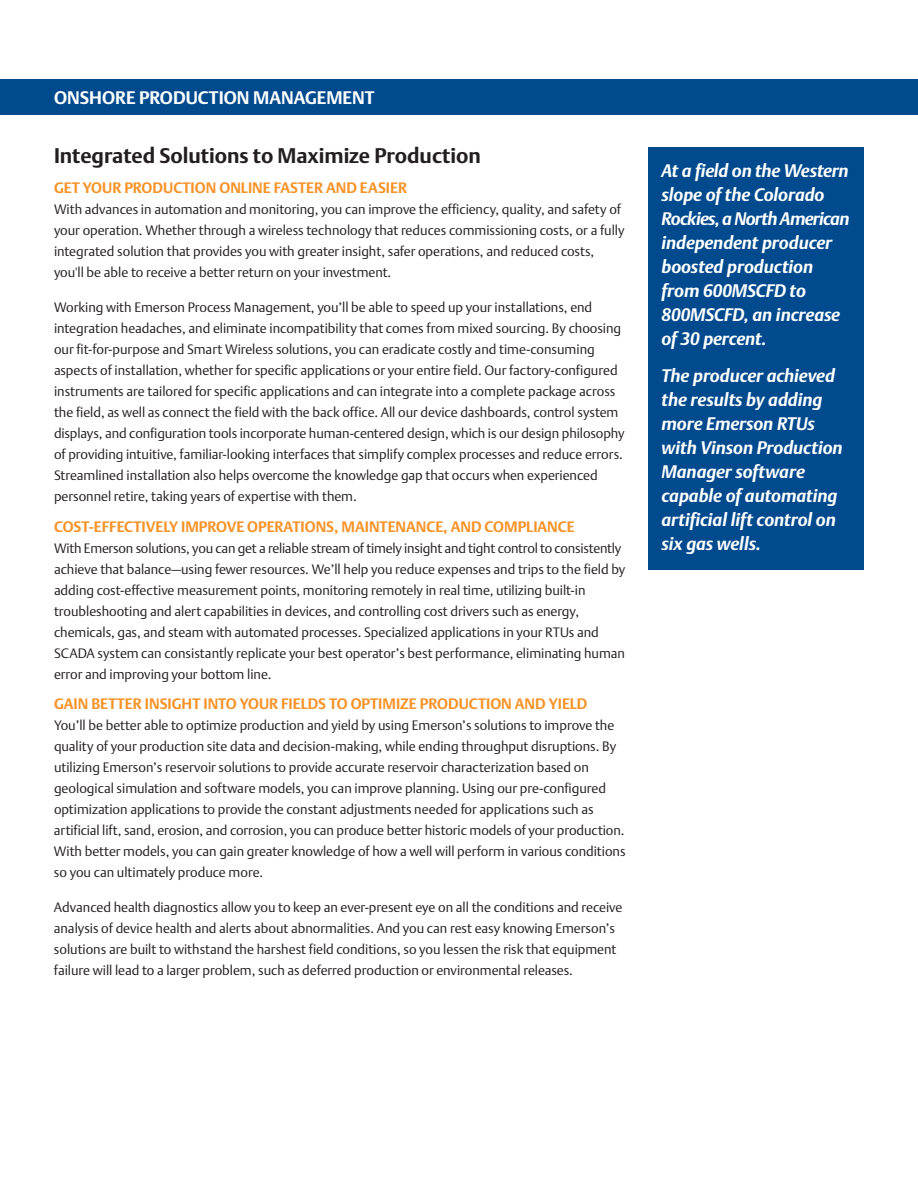
<style>
.page{position:relative;width:918px;height:1188px;background:#fff}
.page>*{position:absolute;margin:0;border:0;box-sizing:border-box;transform-origin:0 0}
.t1{font:700 21px "DTL Argo T";color:#231f20}
.t2{font:italic 700 18px/24px "DTL Argo T";letter-spacing:-.005em;color:#fff}
.t3{font:700 18px "DTL Argo T";color:#fff}
.t4{font:700 15px "DTL Argo T";color:#f79328}
.t5{font:13.5px/21px "DTL Argo T Light";color:#231f20}
</style>
<div class="page">
<div style="left:0;top:80px;width:918px;height:36px;background:#004a8d"></div>
<div style="left:648px;top:147px;width:216px;height:423px;background:#004a8d"></div>
<h2 class="t3" style="left:54px;top:87px;width:322px">ONSHORE PRODUCTION MANAGEMENT</h2>
<h1 class="t1" style="left:54px;top:144px;width:429px">Integrated Solutions to Maximize Production</h1>
<p class="t4" style="left:54px;top:179px;width:355px">GET YOUR PRODUCTION ONLINE FASTER AND EASIER</p>
<p class="t5" style="left:54px;top:199px;width:572px">With advances in automation and monitoring, you can improve the efficiency, quality, and safety of your operation. Whether through a wireless technology that reduces commissioning costs, or a fully integrated solution that provides you with greater insight, safer operations, and reduced costs, you'll be able to receive a better return on your investment.</p>
<p class="t5" style="left:54px;top:297px;width:572px">Working with Emerson Process Management, you’ll be able to speed up your installations, end integration headaches, and eliminate incompatibility that comes from mixed sourcing. By choosing our fit-for-purpose and Smart Wireless solutions, you can eradicate costly and time-consuming aspects of installation, whether for specific applications or your entire field. Our factory-configured instruments are tailored for specific applications and can integrate into a complete package across the field, as well as connect the field with the back office. All our device dashboards, control system displays, and configuration tools incorporate human-centered design, which is our design philosophy of providing intuitive, familiar-looking interfaces that simplify complex processes and reduce errors.<br>Streamlined installation also helps overcome the knowledge gap that occurs when experienced personnel retire, taking years of expertise with them.</p>
<p class="t4" style="left:54px;top:518px;width:522px">COST-EFFECTIVELY IMPROVE OPERATIONS, MAINTENANCE, AND COMPLIANCE</p>
<p class="t5" style="left:54px;top:537px;width:573px">With Emerson solutions, you can get a reliable stream of timely insight and tight control to consistently achieve that balance—using fewer resources. We’ll help you reduce expenses and trips to the field by adding cost-effective measurement points, monitoring remotely in real time, utilizing built-in troubleshooting and alert capabilities in devices, and controlling cost drivers such as energy, chemicals, gas, and steam with automated processes. Specialized applications in your RTUs and SCADA system can consistantly replicate your best operator’s best performance, eliminating human error and improving your bottom line.</p>
<p class="t4" style="left:54px;top:696px;width:535px">GAIN BETTER INSIGHT INTO YOUR FIELDS TO OPTIMIZE PRODUCTION AND YIELD</p>
<p class="t5" style="left:54px;top:715px;width:573px">You’ll be better able to optimize production and yield by using Emerson’s solutions to improve the quality of your production site data and decision-making, while ending throughput disruptions. By utilizing Emerson’s reservoir solutions to provide accurate reservoir characterization based on geological simulation and software models, you can improve planning. Using our pre-configured optimization applications to provide the constant adjustments needed for applications such as artificial lift, sand, erosion, and corrosion, you can produce better historic models of your production.<br>With better models, you can gain greater knowledge of how a well will perform in various conditions so you can ultimately produce more.</p>
<p class="t5" style="left:54px;top:897px;width:570px">Advanced health diagnostics allow you to keep an ever-present eye on all the conditions and receive analysis of device health and alerts about abnormalities. And you can rest easy knowing Emerson’s solutions are built to withstand the harshest field conditions, so you lessen the risk that equipment failure will lead to a larger problem, such as deferred production or environmental releases.</p>
<h2 class="t2" style="left:662px;top:158px;width:189px">At a field on the Western slope of the Colorado<br>Rockies, a North American independent producer boosted production from 600MSCFD to<br>800MSCFD, an increase of 30 percent.</h2>
<h2 class="t2" style="left:662px;top:364px;width:183px">The producer achieved the results by adding more Emerson RTUs with Vinson Production<br>Manager software capable of automating artificial lift control on six gas wells.</h2>
</div>
